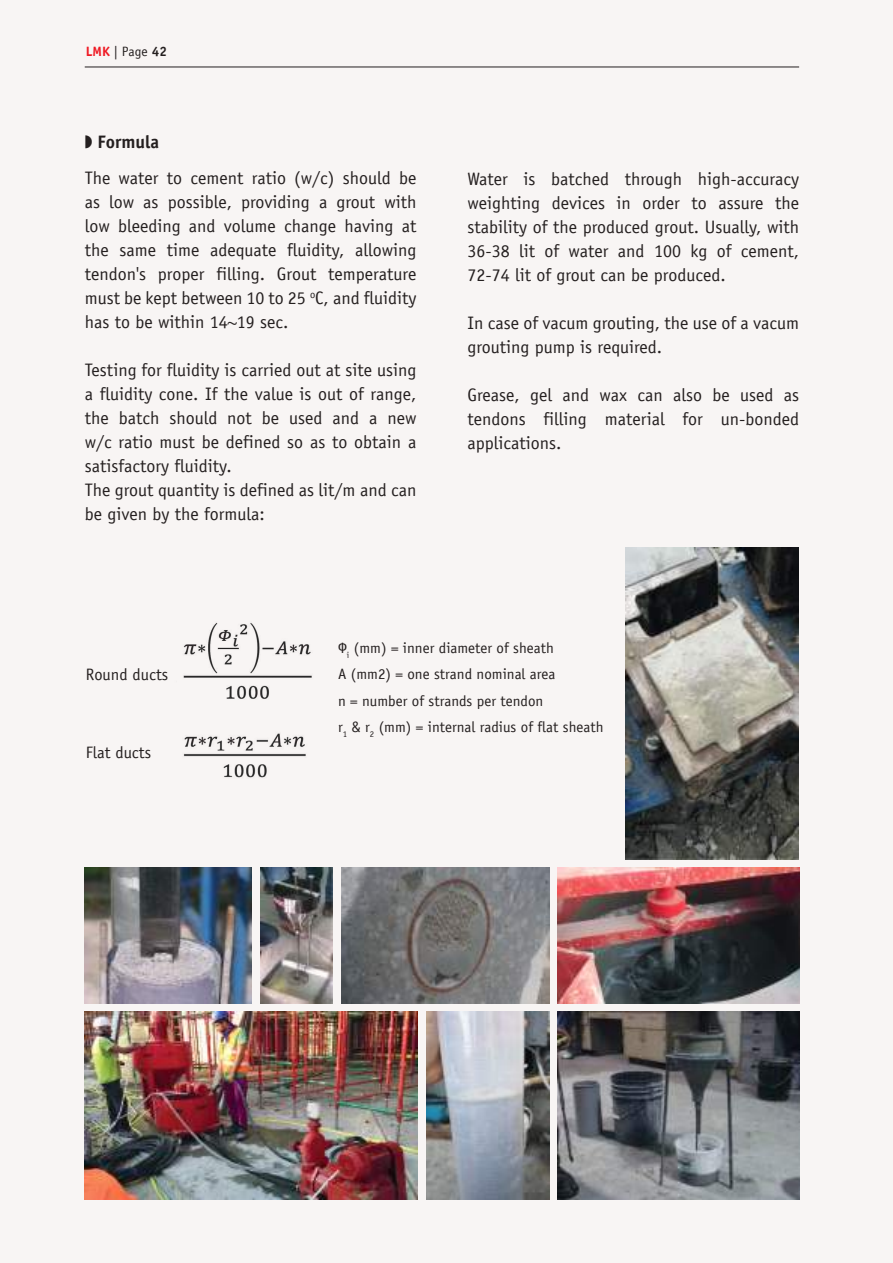
<style>
.page{position:relative;width:893px;height:1263px;background:#f6f2f1}
.page>*{position:absolute;margin:0;border:0;box-sizing:border-box;transform-origin:0 0}
.t1{font:18px/24px "Officina Sans ITC Hel";color:#241f1f}
.t2{font:16.5px "Officina Sans ITC Hel";color:#241f1f}
.t3{font:15px/26.5px "Officina Sans ITC Hel";color:#241f1f}
.t4{font:13.5px "Officina Sans ITC Hel";color:#241f1f}
.s1{font-weight:700;color:#ef1923}
.s2{font-weight:700}
</style>
<div class="page">
<hr style="left:85px;top:67px;width:714px;height:1px;background:#241f1f">
<img style="left:558px;top:1012px;width:241px;height:187px">
<img style="left:426px;top:1012px;width:123px;height:187px">
<img style="left:85px;top:1012px;width:333px;height:187px">
<img style="left:558px;top:867px;width:241px;height:136px">
<img style="left:341px;top:867px;width:208px;height:136px">
<img style="left:260px;top:867px;width:73px;height:136px">
<img style="left:85px;top:867px;width:167px;height:136px">
<img style="left:183px;top:622px;width:129px;height:77px">
<img style="left:183px;top:733px;width:123px;height:45px">
<img style="left:625px;top:548px;width:174px;height:311px">
<p class="t4" style="left:86px;top:44px;width:83px"><span class="s1">LMK</span> | Page <span class="s2">42</span></p>
<p class="t1" style="left:85px;top:123px;width:333px;line-height:36.8px">◗ <span class="s2">Formula<br></span>The water to cement ratio (w/c) should be</p>
<p class="t1" style="left:85px;top:190px;width:333px;text-align:justify">as low as possible, providing a grout with low bleeding and volume change having at the same time adequate fluidity, allowing tendon's proper filling. Grout temperature must be kept between 10 to 25 <sup>o</sup>C, and fluidity has to be within 14~19 sec.</p>
<p class="t1" style="left:85px;top:358px;width:333px">Testing for fluidity is carried out at site using a fluidity cone. If the value is out of range, the batch should not be used and a new w/c ratio must be defined so as to obtain a satisfactory fluidity.<br>The grout quantity is defined as lit/m and can be given by the formula:</p>
<p class="t1" style="left:467px;top:167px;width:333px;text-align:justify">Water is batched through high-accuracy weighting devices in order to assure the stability of the produced grout. Usually, with 36-38 lit of water and 100 kg of cement, 72-74 lit of grout can be produced.</p>
<p class="t1" style="left:467px;top:311px;width:333px">In case of vacum grouting, the use of a vacum grouting pump is required.</p>
<p class="t1" style="left:467px;top:383px;width:333px;text-align:justify">Grease, gel and wax can also be used as tendons filling material for un-bonded applications.</p>
<p class="t2" style="left:86px;top:665px;width:84px">Round ducts</p>
<p class="t2" style="left:86px;top:743px;width:67px">Flat ducts</p>
<p class="t3" style="left:338px;top:634px;width:267px">Φ<sub>i</sub> (mm) = inner diameter of sheath<br>A (mm2) = one strand nominal area<br>n = number of strands per tendon<br>r<sub>1</sub> &amp; r<sub>2</sub> (mm) = internal radius of flat sheath</p>
</div>
